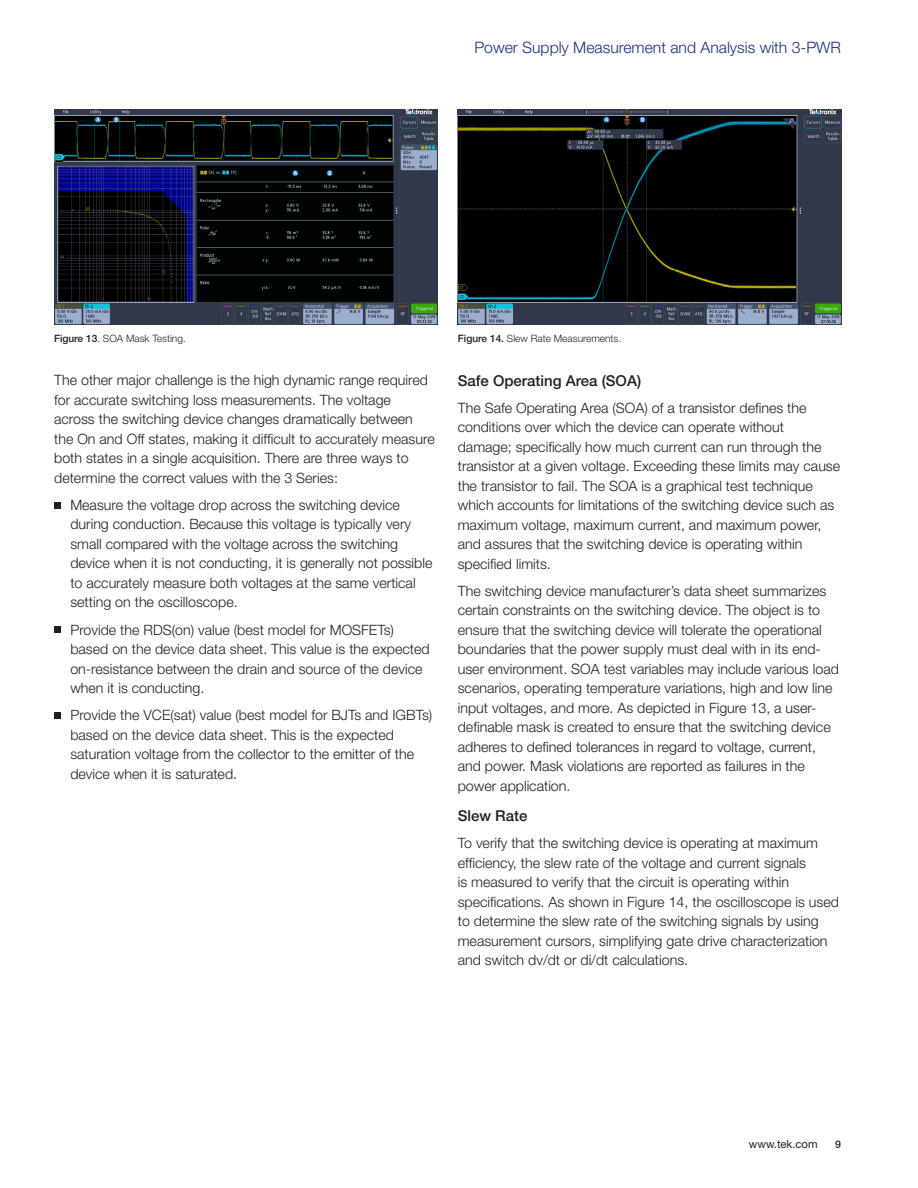
<style>
.page{position:relative;width:918px;height:1188px;background:#fff}
.page>*{position:absolute;margin:0;border:0;box-sizing:border-box;transform-origin:0 0}
.t1{font:300 15.75px "Helvetica Neue";color:#183181}
.Heading_3{font:500 15px "Helvetica Neue";color:#231f20}
.Body_-_regular{font:300 14.25px/19.5px "Helvetica Neue";color:#231f20}
.Body_-_bulleted_list{font:300 14.25px/19.5px "Helvetica Neue";color:#231f20}
.t2{font:11.25px "Helvetica Neue";color:#231f20}
.t3{font:500 10.5px "Helvetica Neue";color:#231f20}
.t4{font:300 10.2px "Helvetica Neue";color:#231f20}
.s1{font-weight:500}
</style>
<div class="page">
<img style="left:54px;top:109px;width:383px;height:216px">
<img style="left:458px;top:109px;width:383px;height:216px">
<div style="left:54px;top:502px;width:7px;height:6px;background:#231f20"></div>
<div style="left:54px;top:627px;width:7px;height:6px;background:#231f20"></div>
<div style="left:54px;top:712px;width:7px;height:7px;background:#231f20"></div>
<p class="t1" style="left:474px;top:37px;width:368px">Power Supply Measurement and Analysis with 3-PWR</p>
<p class="t4" style="left:54px;top:332px;width:133px"><span class="s1">Figure 13</span>. SOA Mask Testing.</p>
<p class="t4" style="left:458px;top:332px;width:165px"><span class="s1">Figure 14.</span> Slew Rate Measurements.</p>
<p class="Body_-_regular" style="left:54px;top:370px;width:382px">The other major challenge is the high dynamic range required for accurate switching loss measurements. The voltage across the switching device changes dramatically between the On and Off states, making it difficult to accurately measure both states in a single acquisition. There are three ways to determine the correct values with the 3 Series:</p>
<p class="Body_-_bulleted_list" style="left:70px;top:495px;width:364px">Measure the voltage drop across the switching device during conduction. Because this voltage is typically very small compared with the voltage across the switching device when it is not conducting, it is generally not possible to accurately measure both voltages at the same vertical setting on the oscilloscope.</p>
<p class="Body_-_bulleted_list" style="left:70px;top:619px;width:361px">Provide the RDS(on) value (best model for MOSFETs) based on the device data sheet. This value is the expected on-resistance between the drain and source of the device when it is conducting.</p>
<p class="Body_-_bulleted_list" style="left:70px;top:705px;width:363px">Provide the VCE(sat) value (best model for BJTs and IGBTs) based on the device data sheet. This is the expected saturation voltage from the collector to the emitter of the device when it is saturated.</p>
<p class="Heading_3" style="left:458px;top:372px;width:185px">Safe Operating Area (SOA)</p>
<p class="Body_-_regular" style="left:458px;top:398px;width:384px">The Safe Operating Area (SOA) of a transistor defines the conditions over which the device can operate without damage; specifically how much current can run through the transistor at a given voltage. Exceeding these limits may cause the transistor to fail. The SOA is a graphical test technique which accounts for limitations of the switching device such as maximum voltage, maximum current, and maximum power, and assures that the switching device is operating within specified limits.</p>
<p class="Body_-_regular" style="left:458px;top:581px;width:383px">The switching device manufacturer’s data sheet summarizes certain constraints on the switching device. The object is to ensure that the switching device will tolerate the operational boundaries that the power supply must deal with in its end&shy;user environment. SOA test variables may include various load scenarios, operating temperature variations, high and low line input voltages, and more. As depicted in Figure 13, a user&shy;definable mask is created to ensure that the switching device adheres to defined tolerances in regard to voltage, current, and power. Mask violations are reported as failures in the power application.</p>
<p class="Heading_3" style="left:458px;top:807px;width:71px">Slew Rate</p>
<p class="Body_-_regular" style="left:458px;top:833px;width:383px">To verify that the switching device is operating at maximum efficiency, the slew rate of the voltage and current signals<br>is measured to verify that the circuit is operating within specifications. As shown in Figure 14, the oscilloscope is used to determine the slew rate of the switching signals by using measurement cursors, simplifying gate drive characterization and switch dv/dt or di/dt calculations.</p>
<p class="t2" style="left:749px;top:1138px;width:70px">www.tek.com</p>
<p class="t3" style="left:835px;top:1138px;width:7px">9</p>
</div>
